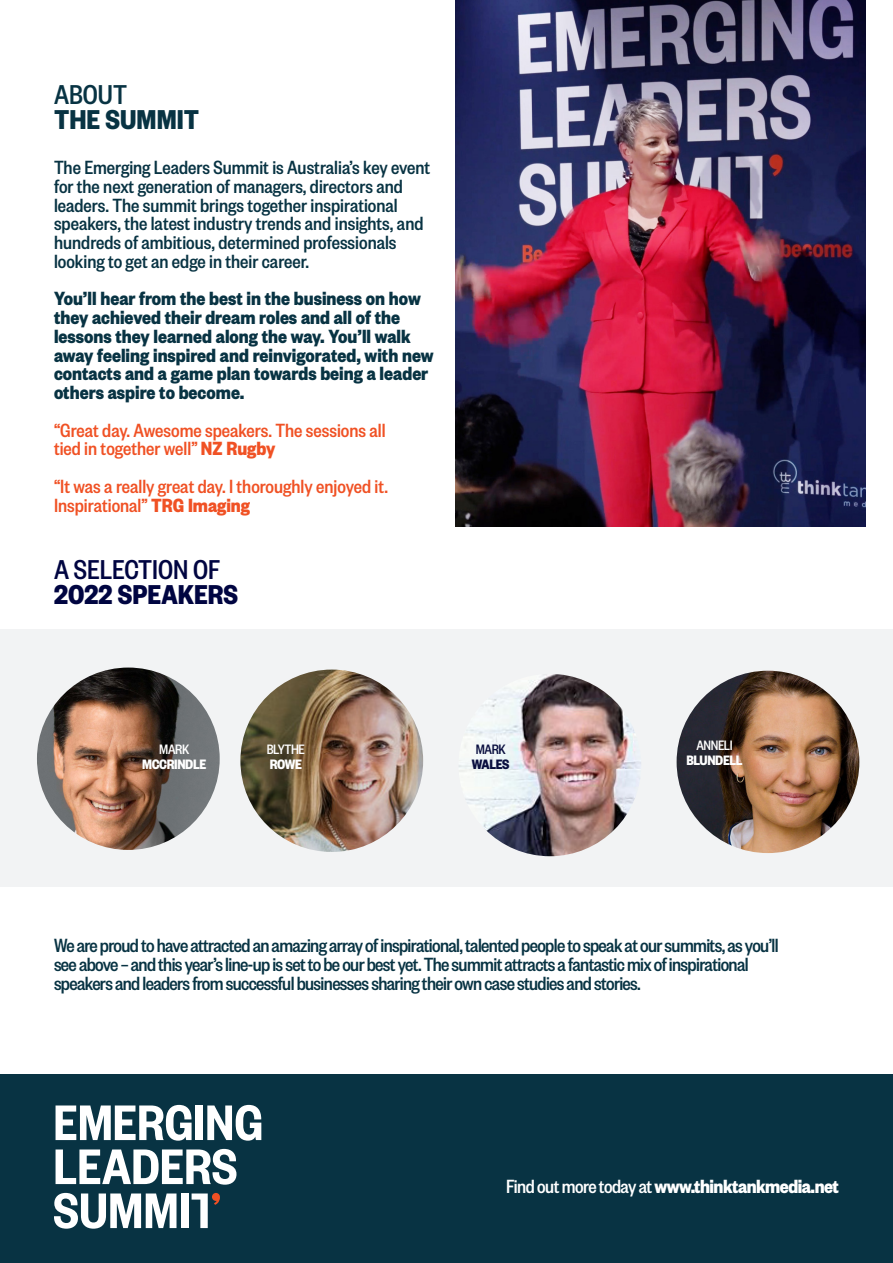
<style>
.page{position:relative;width:893px;height:1263px;background:#fff}
.page>*{position:absolute;margin:0;border:0;box-sizing:border-box;transform-origin:0 0}
.t1{font:500 30px "Founders Grotesk Cond";color:#000541}
.t2{font:700 30px "Founders Grotesk Cond";color:#000541}
.t3{font:700 30px "Founders Grotesk Cond";color:#083343}
.t4{font:500 30px "Founders Grotesk Cond";color:#083343}
.t5{font:500 21px/18.8px "Founders Grotesk Cond";letter-spacing:-.03em;color:#083343}
.t6{font:500 21px/18.8px "Founders Grotesk Cond";color:#083343}
.t7{font:700 21px/18.8px "Founders Grotesk Cond";color:#083343}
.t8{font:500 21px/18.8px "Founders Grotesk Cond";color:#f05124}
.t9{font:700 21px "Founders Grotesk Cond";letter-spacing:-.025em;color:#fff}
.t10{font:700 15px "Founders Grotesk Cond";letter-spacing:-.025em;color:#fff}
.t11{font:500 15px "Founders Grotesk Cond";letter-spacing:-.025em;color:#fff}
.t12{font:700 15px "Founders Grotesk Cond";letter-spacing:-.025em;color:#090e3f}
.t13{font:500 15px "Founders Grotesk Cond";color:#090e3f}
.s1{font-weight:700}
.s2{font-weight:500}
</style>
<div class="page">
<div style="left:0;top:1074px;width:893px;height:189px;background:#083343"></div>
<div style="left:0;top:629px;width:893px;height:257px;background:#f2f3f4"></div>
<svg style="left:56px;top:1105px;width:136px;height:36px"></svg>
<div style="left:196px;top:1106px;width:7px;height:34px;background:#fff"></div>
<svg style="left:207px;top:1105px;width:54px;height:36px"></svg>
<svg style="left:56px;top:1149px;width:180px;height:36px"></svg>
<svg style="left:54px;top:1193px;width:122px;height:36px"></svg>
<div style="left:181px;top:1194px;width:7px;height:34px;background:#fff"></div>
<svg style="left:192px;top:1193px;width:28px;height:35px"></svg>
<img style="left:455px;top:0;width:411px;height:527px">
<img style="left:677px;top:671px;width:182px;height:182px;border-radius:91px">
<img style="left:458px;top:674px;width:183px;height:182px;border-radius:91px">
<img style="left:240px;top:670px;width:183px;height:182px;border-radius:91px">
<img style="left:37px;top:668px;width:183px;height:182px;border-radius:91px">
<p class="t4" style="left:54px;top:76px;width:75px">ABOUT</p>
<p class="t3" style="left:54px;top:101px;width:147px">THE SUMMIT</p>
<p class="t6" style="left:54px;top:157px;width:378px">The Emerging Leaders Summit is Australia’s key event for the next generation of managers, directors and leaders. The summit brings together inspirational speakers, the latest industry trends and insights, and hundreds of ambitious, determined professionals looking to get an edge in their career.</p>
<p class="t7" style="left:54px;top:288px;width:381px">You’ll hear from the best in the business on how they achieved their dream roles and all of the lessons they learned along the way. You’ll walk away feeling inspired and reinvigorated, with new contacts and a game plan towards being a leader others aspire to become.</p>
<p class="t8" style="left:54px;top:420px;width:333px">“Great day. Awesome speakers. The sessions all tied in together well” <span class="s1">NZ Rugby</span></p>
<p class="t8" style="left:54px;top:476px;width:335px">“It was a really great day. I thoroughly enjoyed it.<br>Inspirational” <span class="s1">TRG Imaging</span></p>
<p class="t1" style="left:54px;top:552px;width:168px">A SELECTION OF</p>
<p class="t2" style="left:54px;top:576px;width:186px">2022 SPEAKERS</p>
<p class="t11" style="left:159px;top:741px;width:31px">MARK</p>
<p class="t10" style="left:142px;top:755px;width:66px">MCCRINDLE</p>
<p class="t11" style="left:267px;top:741px;width:40px">BLYTHE</p>
<p class="t10" style="left:270px;top:755px;width:34px">ROWE</p>
<p class="t13" style="left:476px;top:741px;width:31px">MARK</p>
<p class="t12" style="left:472px;top:755px;width:39px">WALES</p>
<p class="t11" style="left:696px;top:737px;width:38px">ANNELI</p>
<p class="t10" style="left:686px;top:751px;width:58px">BLUNDELL</p>
<p class="t5" style="left:54px;top:936px;width:726px">We are proud to have attracted an amazing array of inspirational, talented people to speak at our summits, as you’ll see above – and this year’s line-up is set to be our best yet. The summit attracts a fantastic mix of inspirational speakers and leaders from successful businesses sharing their own case studies and stories.</p>
<p class="t9" style="left:506px;top:1174px;width:334px"><span class="s2">Find out more today at</span> www.thinktankmedia.net</p>
</div>
